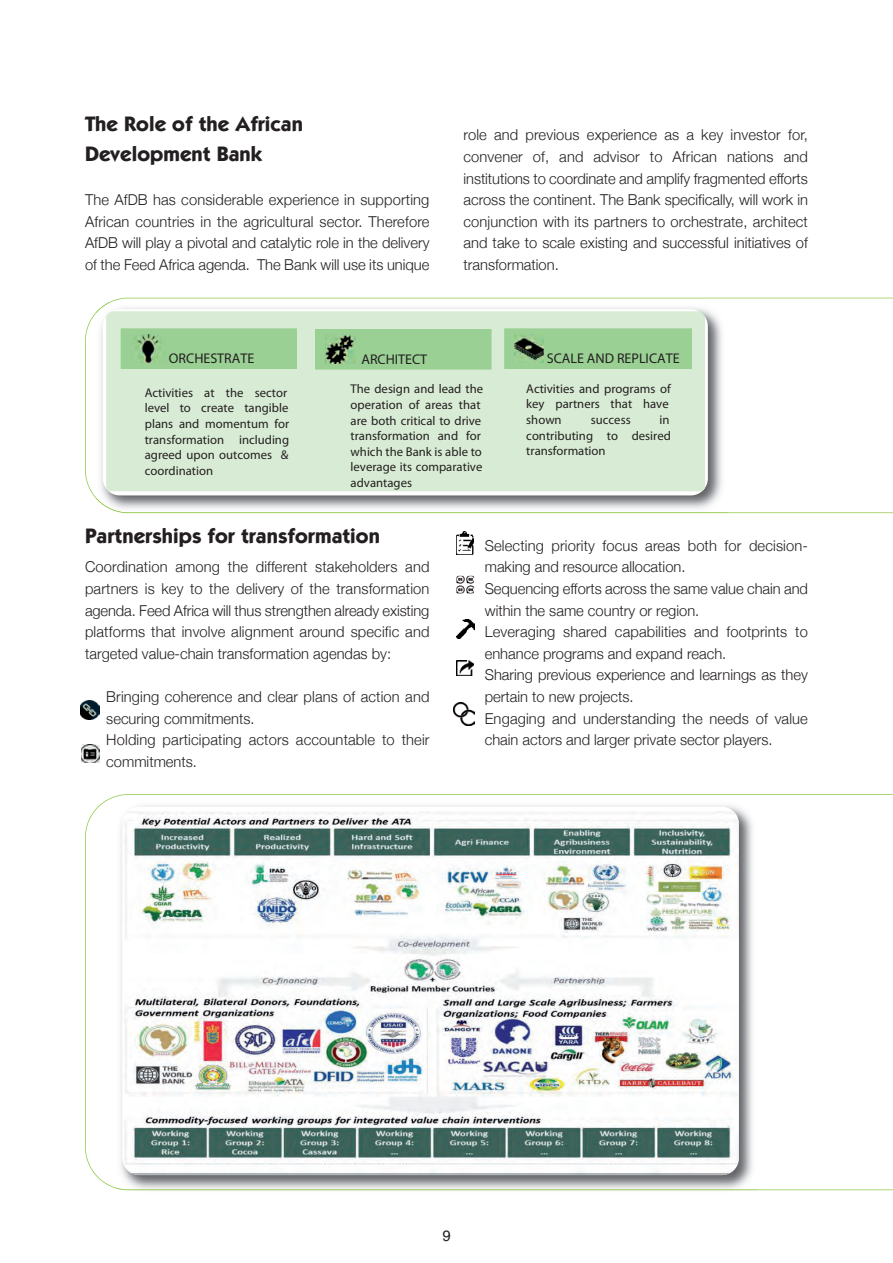
<style>
.page{position:relative;width:893px;height:1263px;background:#fff}
.page>*{position:absolute;margin:0;border:0;box-sizing:border-box;transform-origin:0 0}
.t1{font:700 21px/30.2px "Kabel IT Cby BT";letter-spacing:.005em;color:#231f20}
.t2{font:15.9px "Arial";color:#231f20}
.t3{font:300 15px/21.6px "Helvetica Neue";color:#231f20;text-align:justify}
.t4{font:15px "Helvetica";color:#231f20}
.t5{font:700 14.1px "Calibri";color:#231f20}
.t6{font:12.75px/15.6px "Calibri";color:#231f20}
</style>
<div class="page">
<svg style="left:85px;top:298px;width:808px;height:215px"></svg>
<img style="left:126px;top:498px;width:601px;height:16px">
<img style="left:96px;top:302px;width:32px;height:195px">
<img style="left:96px;top:497px;width:32px;height:16px">
<img style="left:96px;top:302px;width:15px;height:11px">
<div style="left:103px;top:309px;width:605px;height:186px;background:#fff;border-radius:17px"></div>
<div style="left:106px;top:311px;width:599px;height:180px;background:#d8ebd4"></div>
<div style="left:315px;top:329px;width:176px;height:41px;background:#9ad094"></div>
<img style="left:326px;top:335px;width:29px;height:29px">
<div style="left:504px;top:328px;width:188px;height:41px;background:#9ad094"></div>
<img style="left:515px;top:334px;width:28px;height:29px">
<div style="left:121px;top:328px;width:176px;height:41px;background:#9ad094"></div>
<img style="left:131px;top:334px;width:35px;height:29px">
<img style="left:456px;top:531px;width:18px;height:23px">
<img style="left:456px;top:576px;width:18px;height:17px">
<img style="left:456px;top:620px;width:18px;height:18px">
<img style="left:456px;top:661px;width:18px;height:15px">
<img style="left:453px;top:703px;width:21px;height:23px">
<img style="left:81px;top:744px;width:18px;height:19px">
<img style="left:80px;top:700px;width:19px;height:19px">
<svg style="left:85px;top:794px;width:808px;height:396px"></svg>
<img style="left:116px;top:800px;width:642px;height:391px">
<img style="left:116px;top:1187px;width:642px;height:3px">
<img style="left:122px;top:812px;width:617px;height:363px">
<h1 class="t1" style="left:85px;top:108px;width:219px">The Role of the African<br>Development Bank</h1>
<p class="t3" style="left:85px;top:189px;width:346px">The AfDB has considerable experience in supporting African countries in the agricultural sector. Therefore AfDB will play a pivotal and catalytic role in the delivery of the Feed Africa agenda. The Bank will use its unique</p>
<p class="t3" style="left:463px;top:124px;width:346px">role and previous experience as a key investor for, convener of, and advisor to African nations and institutions to coordinate and amplify fragmented efforts across the continent. The Bank specifically, will work in conjunction with its partners to orchestrate, architect and take to scale existing and successful initiatives of transformation.</p>
<p class="t5" style="left:169px;top:353px;width:87px">ORCHESTRATE</p>
<p class="t5" style="left:361px;top:354px;width:67px">ARCHITECT</p>
<p class="t5" style="left:547px;top:353px;width:134px">SCALE AND REPLICATE</p>
<p class="t6" style="left:145px;top:386px;width:146px">Activities at the sector level to create tangible plans and momentum for transformation including agreed upon outcomes &amp; coordination</p>
<p class="t6" style="left:351px;top:382px;width:134px">The design and lead the operation of areas that are both critical to drive transformation and for which the Bank is able to leverage its comparative advantages</p>
<p class="t6" style="left:526px;top:382px;width:146px">Activities and programs of key partners that have shown</p>
<p class="t6" style="left:526px;top:413px;width:146px;text-align:justify;text-indent:133px">in contributing to desired transformation</p>
<p class="t6" style="left:591px;top:413px;width:41px">success</p>
<h1 class="t1" style="left:85px;top:521px;width:296px">Partnerships for transformation</h1>
<p class="t3" style="left:85px;top:556px;width:346px">Coordination among the different stakeholders and partners is key to the delivery of the transformation agenda. Feed Africa will thus strengthen already existing platforms that involve alignment around specific and targeted value-chain transformation agendas by:</p>
<p class="t3" style="left:106px;top:686px;width:325px;text-align:left">Bringing coherence and clear plans of action and securing commitments.<br>Holding participating actors accountable to their commitments.</p>
<p class="t2" style="left:128px;top:688px;width:6px">•</p>
<p class="t3" style="left:485px;top:534px;width:325px;text-align:left">Selecting priority focus areas both for decision&shy;making and resource allocation.<br>Sequencing efforts across the same value chain and within the same country or region.<br>Leveraging shared capabilities and footprints to enhance programs and expand reach.<br>Sharing previous experience and learnings as they pertain to new projects.<br>Engaging and understanding the needs of value chain actors and larger private sector players.</p>
<p class="t4" style="left:442px;top:1230px;width:10px">9</p>
</div>
